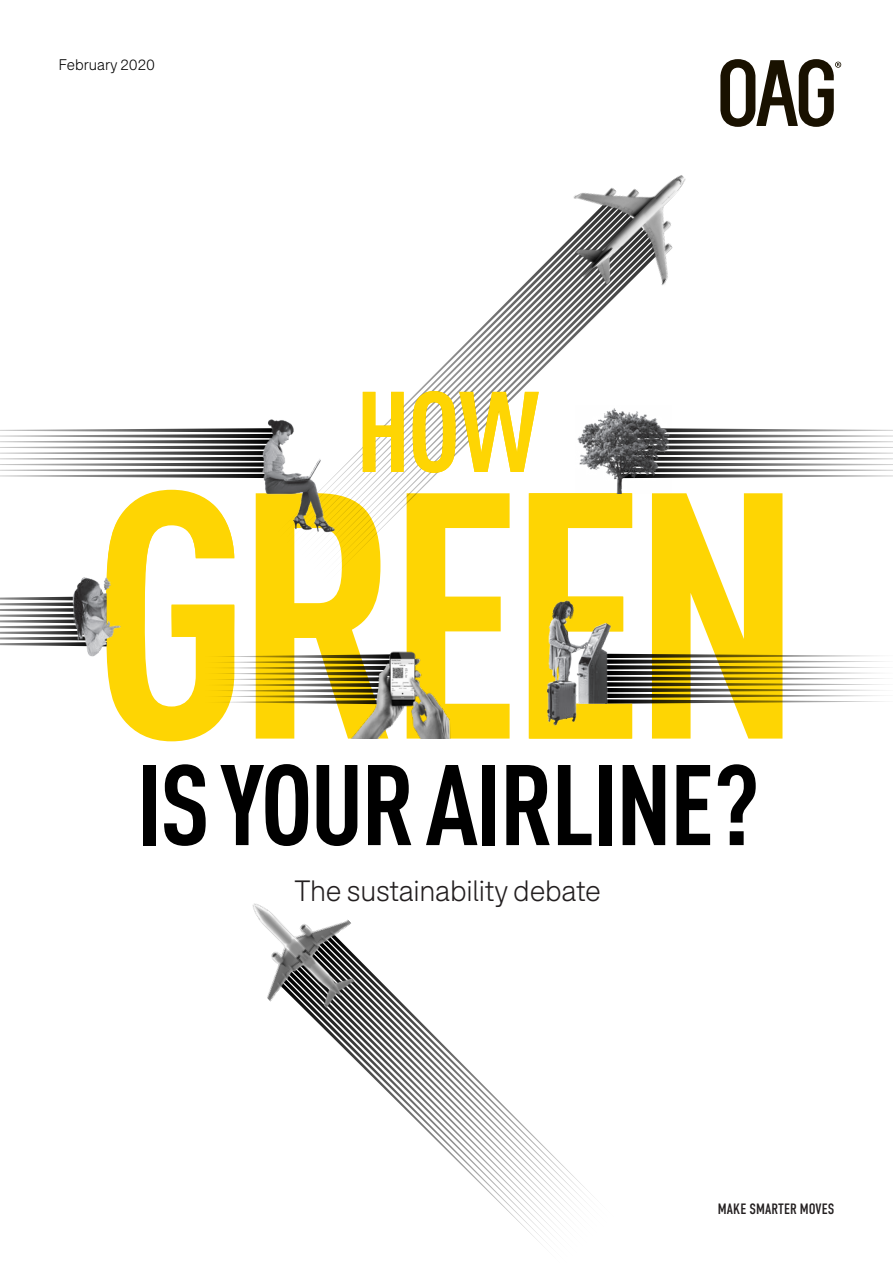
<style>
.page{position:relative;width:893px;height:1263px;background:#fff}
.page>*{position:absolute;margin:0;border:0;box-sizing:border-box;transform-origin:0 0}
.Brochure_title{font:700 condensed 344.55px "DINOT";letter-spacing:-.04em;color:#fed503}
.Brochure_title-2{font:700 condensed 112.5px "DINOT";letter-spacing:-.02em;color:#000}
.Brochure_title-3{font:700 condensed 112.5px "DINOT";color:#fed503}
.Brochure_title-4{font:300 28.65px "F37 Bolton";letter-spacing:-.01em;color:#231f20}
.t1{font:15px "DIN Condensed";letter-spacing:.01em;color:#231f20}
.Sub-title{font:300 15px "F37 Bolton";color:#000}
</style>
<div class="page">
<svg style="left:720px;top:59px;width:121px;height:68px"></svg>
<svg style="left:348px;top:269px;width:242px;height:275px"></svg>
<img style="left:539px;top:175px;width:147px;height:147px">
<svg style="left:329px;top:984px;width:242px;height:261px"></svg>
<img style="left:252px;top:903px;width:131px;height:131px">
<img style="left:393px;top:651px;width:58px;height:87px">
<svg style="left:0;top:490px;width:393px;height:249px"></svg>
<svg style="left:529px;top:493px;width:355px;height:245px"></svg>
<img style="left:69px;top:567px;width:56px;height:94px">
<img style="left:449px;top:564px;width:270px;height:165px">
<svg style="left:0;top:428px;width:245px;height:50px"></svg>
<svg style="left:672px;top:428px;width:221px;height:50px"></svg>
<img style="left:245px;top:419px;width:103px;height:122px">
<img style="left:575px;top:406px;width:97px;height:87px">
<p class="Sub-title" style="left:58px;top:56px;width:98px">February 2020</p>
<p class="Brochure_title-3" style="left:356px;top:349px;width:185px">HOW</p>
<p class="Brochure_title" style="left:92px;top:363px;width:713px">GREEN</p>
<p class="Brochure_title-2" style="left:136px;top:722px;width:625px">IS YOUR AIRLINE?</p>
<p class="Brochure_title-4" style="left:294px;top:874px;width:308px">The sustainability debate</p>
<p class="t1" style="left:718px;top:1200px;width:118px">MAKE SMARTER MOVES</p>
</div>
